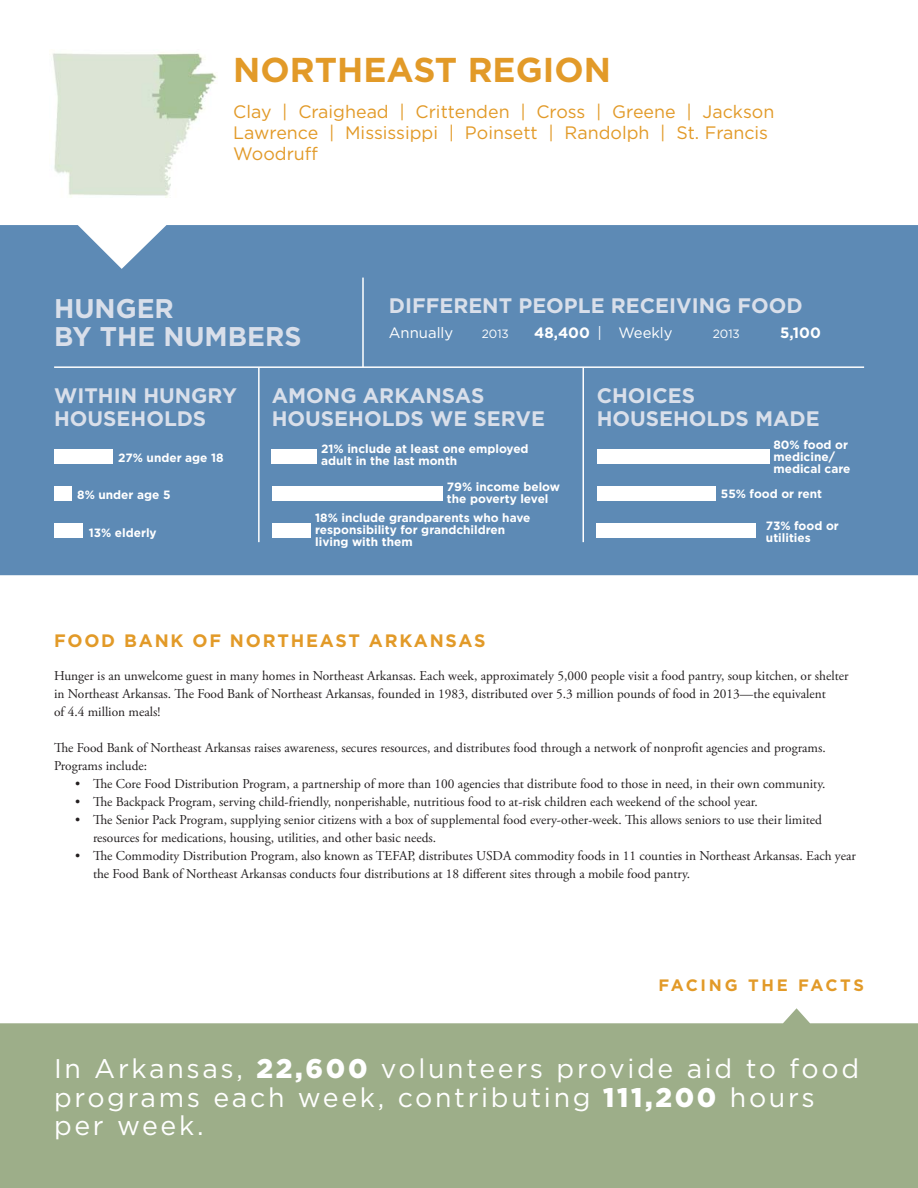
<style>
.page{position:relative;width:918px;height:1188px;background:#fff}
.page>*{position:absolute;margin:0;border:0;box-sizing:border-box;transform-origin:0 0}
.t1{font:700 34.5px "Gotham";color:#e29a28}
.t2{font:27px/28.5px "Gotham";letter-spacing:.1em;color:#fff}
.t3{font:700 27px/28.5px "Gotham";color:#d9dfea}
.t4{font:700 21px/22.5px "Gotham";color:#d9dfea}
.t5{font:18px/21px "Gotham";color:#e29a28}
.t6{font:700 18px "Gotham";letter-spacing:.1em;color:#e29a28}
.t7{font:700 16.5px "Gotham";letter-spacing:.165em;color:#e29a28}
.t8{font:15px "Gotham";color:#fff}
.t9{font:700 15px "Gotham";color:#fff}
.t10{font:13.5px/18px "Adobe Garamond Pro";color:#231f20}
.t11{font:700 12px/12px "Gotham";color:#fff}
.t12{font:12px "Gotham";color:#fff}
.s1{font-weight:700}
.s2{font-weight:900}
</style>
<div class="page">
<div style="left:0;top:225px;width:918px;height:350px;background:#5d8ab5"></div>
<svg style="left:0;top:1008px;width:918px;height:180px;background:#a5b492"></svg>
<hr style="left:54px;top:366px;width:810px;height:2px;background:#fff">
<hr style="left:258px;top:367px;width:2px;height:175px;background:#fff">
<hr style="left:362px;top:278px;width:2px;height:89px;background:#fff">
<hr style="left:583px;top:367px;width:1px;height:175px;background:#fff">
<div style="left:597px;top:449px;width:173px;height:15px;background:#fff"></div>
<div style="left:597px;top:486px;width:119px;height:15px;background:#fff"></div>
<div style="left:597px;top:524px;width:159px;height:14px;background:#fff"></div>
<div style="left:272px;top:449px;width:45px;height:15px;background:#fff"></div>
<div style="left:272px;top:486px;width:170px;height:15px;background:#fff"></div>
<div style="left:272px;top:524px;width:39px;height:14px;background:#fff"></div>
<div style="left:54px;top:449px;width:58px;height:15px;background:#fff"></div>
<div style="left:54px;top:486px;width:17px;height:15px;background:#fff"></div>
<div style="left:54px;top:524px;width:28px;height:14px;background:#fff"></div>
<img style="left:52px;top:53px;width:165px;height:144px">
<h1 class="t1" style="left:233px;top:55px;width:379px">NORTHEAST REGION</h1>
<h3 class="t5" style="left:233px;top:103px;width:543px">Clay | Craighead | Crittenden | Cross | Greene | Jackson<br>Lawrence | Mississippi | Poinsett | Randolph | St. Francis<br>Woodruff</h3>
<h2 class="t3" style="left:54px;top:296px;width:249px">HUNGER<br>BY THE NUMBERS</h2>
<h3 class="t4" style="left:389px;top:296px;width:415px">DIFFERENT PEOPLE RECEIVING FOOD</h3>
<p class="t8" style="left:389px;top:328px;width:66px">Annually</p>
<p class="t12" style="left:482px;top:330px;width:29px">2013</p>
<p class="t8" style="left:534px;top:328px;width:140px"><span class="s1">48,400</span> | Weekly</p>
<p class="t12" style="left:713px;top:330px;width:29px">2013</p>
<p class="t9" style="left:780px;top:327px;width:42px">5,100</p>
<h3 class="t4" style="left:54px;top:386px;width:184px">WITHIN HUNGRY<br>HOUSEHOLDS</h3>
<p class="t11" style="left:118px;top:453px;width:107px">27% under age 18</p>
<p class="t11" style="left:77px;top:490px;width:95px">8% under age 5</p>
<p class="t11" style="left:89px;top:527px;width:70px">13% elderly</p>
<h3 class="t4" style="left:272px;top:386px;width:275px">AMONG ARKANSAS<br>HOUSEHOLDS WE SERVE</h3>
<p class="t11" style="left:321px;top:444px;width:209px">21% include at least one employed adult in the last month</p>
<p class="t11" style="left:447px;top:482px;width:115px">79% income below the poverty level</p>
<p class="t11" style="left:315px;top:513px;width:217px">18% include grandparents who have responsibility for grandchildren living with them</p>
<h3 class="t4" style="left:597px;top:386px;width:225px">CHOICES<br>HOUSEHOLDS MADE</h3>
<p class="t11" style="left:773px;top:440px;width:79px">80% food or medicine/ medical care</p>
<p class="t11" style="left:721px;top:489px;width:103px">55% food or rent</p>
<p class="t11" style="left:766px;top:521px;width:74px">73% food or utilities</p>
<h3 class="t6" style="left:54px;top:633px;width:433px">FOOD BANK OF NORTHEAST ARKANSAS</h3>
<p class="t10" style="left:54px;top:668px;width:796px">Hunger is an unwelcome guest in many homes in Northeast Arkansas. Each week, approximately 5,000 people visit a food pantry, soup kitchen, or shelter in Northeast Arkansas. The Food Bank of Northeast Arkansas, founded in 1983, distributed over 5.3 million pounds of food in 2013—the equivalent<br>of 4.4 million meals!</p>
<p class="t10" style="left:54px;top:740px;width:773px">The Food Bank of Northeast Arkansas raises awareness, secures resources, and distributes food through a network of nonprofit agencies and programs.<br>Programs include:</p>
<p class="t10" style="left:75px;top:776px;width:752px">• The Core Food Distribution Program, a partnership of more than 100 agencies that distribute food to those in need, in their own community.</p>
<p class="t10" style="left:75px;top:794px;width:684px">• The Backpack Program, serving child-friendly, nonperishable, nutritious food to at-risk children each weekend of the school year.</p>
<p class="t10" style="left:93px;top:812px;width:731px;text-indent:-18px">• The Senior Pack Program, supplying senior citizens with a box of supplemental food every-other-week. This allows seniors to use their limited resources for medications, housing, utilities, and other basic needs.</p>
<p class="t10" style="left:93px;top:848px;width:764px;text-indent:-18px">• The Commodity Distribution Program, also known as TEFAP, distributes USDA commodity foods in 11 counties in Northeast Arkansas. Each year the Food Bank of Northeast Arkansas conducts four distributions at 18 different sites through a mobile food pantry.</p>
<p class="t7" style="left:659px;top:978px;width:207px">FACING THE FACTS</p>
<h2 class="t2" style="left:54px;top:1058px;width:807px">In Arkansas, <span class="s2">22,600</span> volunteers provide aid to food programs each week, contributing <span class="s2">111,200</span> hours per week.</h2>
</div>
